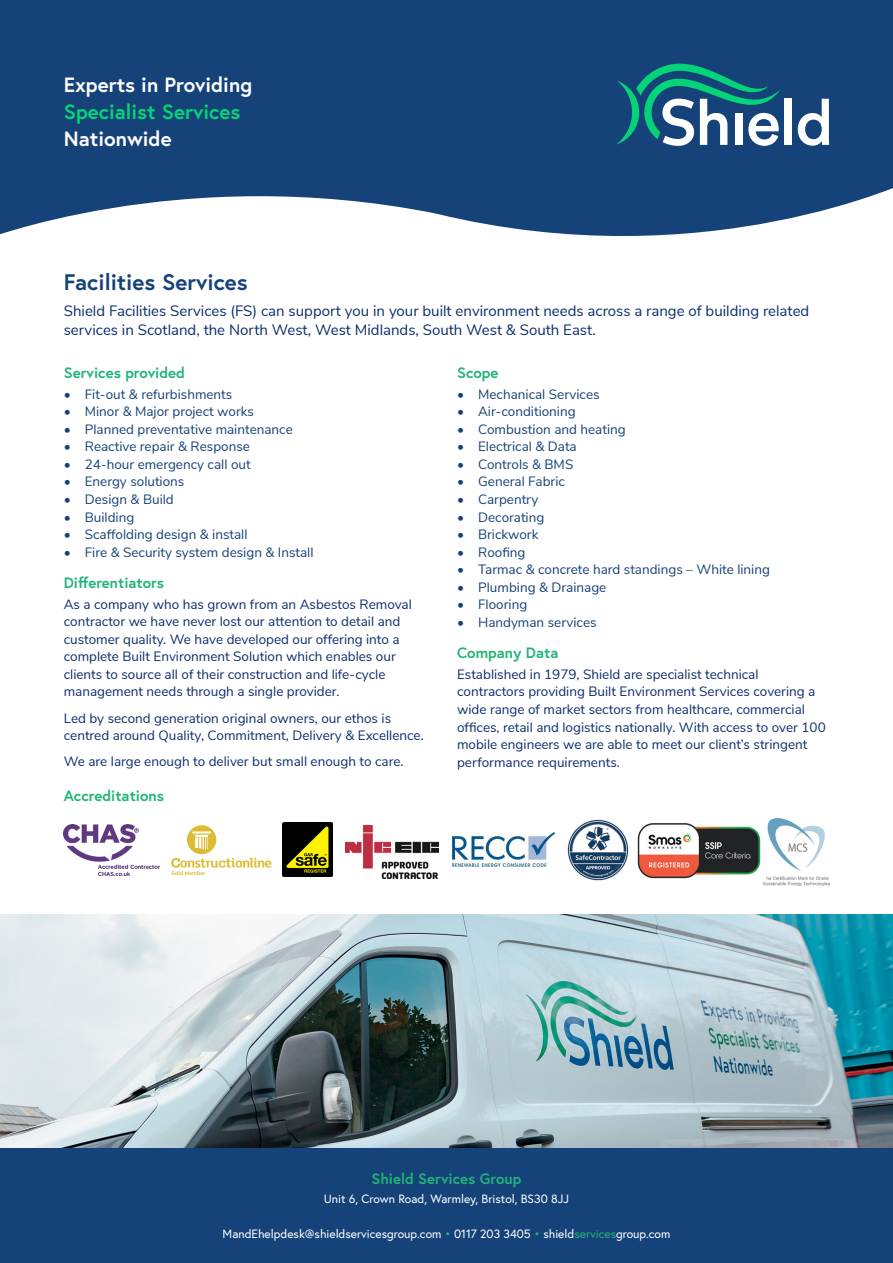
<style>
.page{position:relative;width:893px;height:1263px;background:#fff}
.page>*{position:absolute;margin:0;border:0;box-sizing:border-box;transform-origin:0 0}
.t1{font:700 22.5px "Europa";color:#154278}
.t2{font:700 20.7px "Europa";color:#fff}
.t3{font:700 20.7px "Europa";color:#05d377}
.Body_copy{font:15px/19.5px "Nunito Sans";color:#0d2d6f}
.t4{font:700 15px "Europa";color:#21b479}
.Body_copy-2{font:13.5px/17.5px "Nunito Sans";color:#0d2d6f}
.t5{font:13.5px "Nunito Sans";color:#154278}
.t6{font:12px "Europa";color:#fff}
.s1{color:#21b479}
</style>
<div class="page">
<img style="left:0;top:914px;width:893px;height:234px">
<svg style="left:0;top:0;width:893px;height:236px;background:#2b5485"></svg>
<div style="left:784px;top:99px;width:8px;height:46px;background:#fff"></div>
<svg style="left:798px;top:99px;width:31px;height:47px"></svg>
<svg style="left:616px;top:64px;width:164px;height:82px;background:#387b8e"></svg>
<div style="left:0;top:1148px;width:893px;height:115px;background:#154278"></div>
<img style="left:64px;top:824px;width:95px;height:51px">
<img style="left:567px;top:819px;width:62px;height:62px">
<img style="left:346px;top:825px;width:92px;height:53px">
<img style="left:764px;top:818px;width:65px;height:67px">
<img style="left:452px;top:832px;width:103px;height:35px">
<img style="left:282px;top:822px;width:50px;height:55px">
<svg style="left:171px;top:825px;width:100px;height:50px"></svg>
<img style="left:637px;top:820px;width:128px;height:61px">
<p class="t2" style="left:64px;top:71px;width:190px">Experts in Providing</p>
<p class="t3" style="left:64px;top:98px;width:178px">Specialist Services</p>
<p class="t2" style="left:64px;top:124px;width:109px">Nationwide</p>
<p class="t1" style="left:64px;top:267px;width:186px">Facilities Services</p>
<p class="Body_copy" style="left:64px;top:300px;width:747px">Shield Facilities Services (FS) can support you in your built environment needs across a range of building related services in Scotland, the North West, West Midlands, South West &amp; South East.</p>
<p class="t4" style="left:64px;top:363px;width:123px">Services provided</p>
<p class="t5" style="left:64px;top:384px;width:170px">• Fit-out &amp; refurbishments</p>
<p class="t5" style="left:64px;top:402px;width:192px">• Minor &amp; Major project works</p>
<p class="t5" style="left:64px;top:419px;width:231px">• Planned preventative maintenance</p>
<p class="t5" style="left:64px;top:437px;width:188px">• Reactive repair &amp; Response</p>
<p class="t5" style="left:64px;top:454px;width:188px">• 24-hour emergency call out</p>
<p class="t5" style="left:64px;top:472px;width:122px">• Energy solutions</p>
<p class="t5" style="left:64px;top:489px;width:112px">• Design &amp; Build</p>
<p class="t5" style="left:64px;top:507px;width:72px">• Building</p>
<p class="t5" style="left:64px;top:525px;width:185px">• Scaffolding design &amp; install</p>
<p class="t5" style="left:64px;top:542px;width:251px">• Fire &amp; Security system design &amp; Install</p>
<p class="t4" style="left:64px;top:573px;width:102px">Differentiators</p>
<p class="Body_copy-2" style="left:64px;top:594px;width:350px">As a company who has grown from an Asbestos Removal contractor we have never lost our attention to detail and customer quality. We have developed our offering into a complete Built Environment Solution which enables our clients to source all of their construction and life-cycle management needs through a single provider.</p>
<p class="Body_copy-2" style="left:64px;top:708px;width:362px">Led by second generation original owners, our ethos is centred around Quality, Commitment, Delivery &amp; Excellence.</p>
<p class="Body_copy-2" style="left:64px;top:752px;width:341px">We are large enough to deliver but small enough to care.</p>
<p class="t4" style="left:64px;top:785px;width:102px">Accreditations</p>
<p class="t4" style="left:457px;top:363px;width:43px">Scope</p>
<p class="t5" style="left:457px;top:384px;width:144px">• Mechanical Services</p>
<p class="t5" style="left:457px;top:402px;width:120px">• Air-conditioning</p>
<p class="t5" style="left:457px;top:419px;width:170px">• Combustion and heating</p>
<p class="t5" style="left:457px;top:437px;width:121px">• Electrical &amp; Data</p>
<p class="t5" style="left:457px;top:454px;width:118px">• Controls &amp; BMS</p>
<p class="t5" style="left:457px;top:472px;width:109px">• General Fabric</p>
<p class="t5" style="left:457px;top:489px;width:83px">• Carpentry</p>
<p class="t5" style="left:457px;top:507px;width:89px">• Decorating</p>
<p class="t5" style="left:457px;top:525px;width:83px">• Brickwork</p>
<p class="t5" style="left:457px;top:542px;width:70px">• Roofing</p>
<p class="t5" style="left:457px;top:560px;width:314px">• Tarmac &amp; concrete hard standings – White lining</p>
<p class="t5" style="left:457px;top:577px;width:151px">• Plumbing &amp; Drainage</p>
<p class="t5" style="left:457px;top:595px;width:72px">• Flooring</p>
<p class="t5" style="left:457px;top:612px;width:141px">• Handyman services</p>
<p class="t4" style="left:457px;top:643px;width:103px">Company Data</p>
<p class="Body_copy-2" style="left:457px;top:665px;width:370px">Established in 1979, Shield are specialist technical contractors providing Built Environment Services covering a wide range of market sectors from healthcare, commercial offices, retail and logistics nationally. With access to over 100 mobile engineers we are able to meet our client’s stringent performance requirements.</p>
<p class="t4" style="left:372px;top:1168px;width:151px">Shield Services Group</p>
<p class="t6" style="left:324px;top:1191px;width:247px">Unit 6, Crown Road, Warmley, Bristol, BS30 8JJ</p>
<p class="t6" style="left:223px;top:1226px;width:449px">MandEhelpdesk@shieldservicesgroup.com <span class="s1">•</span> 0117 203 3405 <span class="s1">•</span> shield<span class="s1">services</span>group.com</p>
</div>
